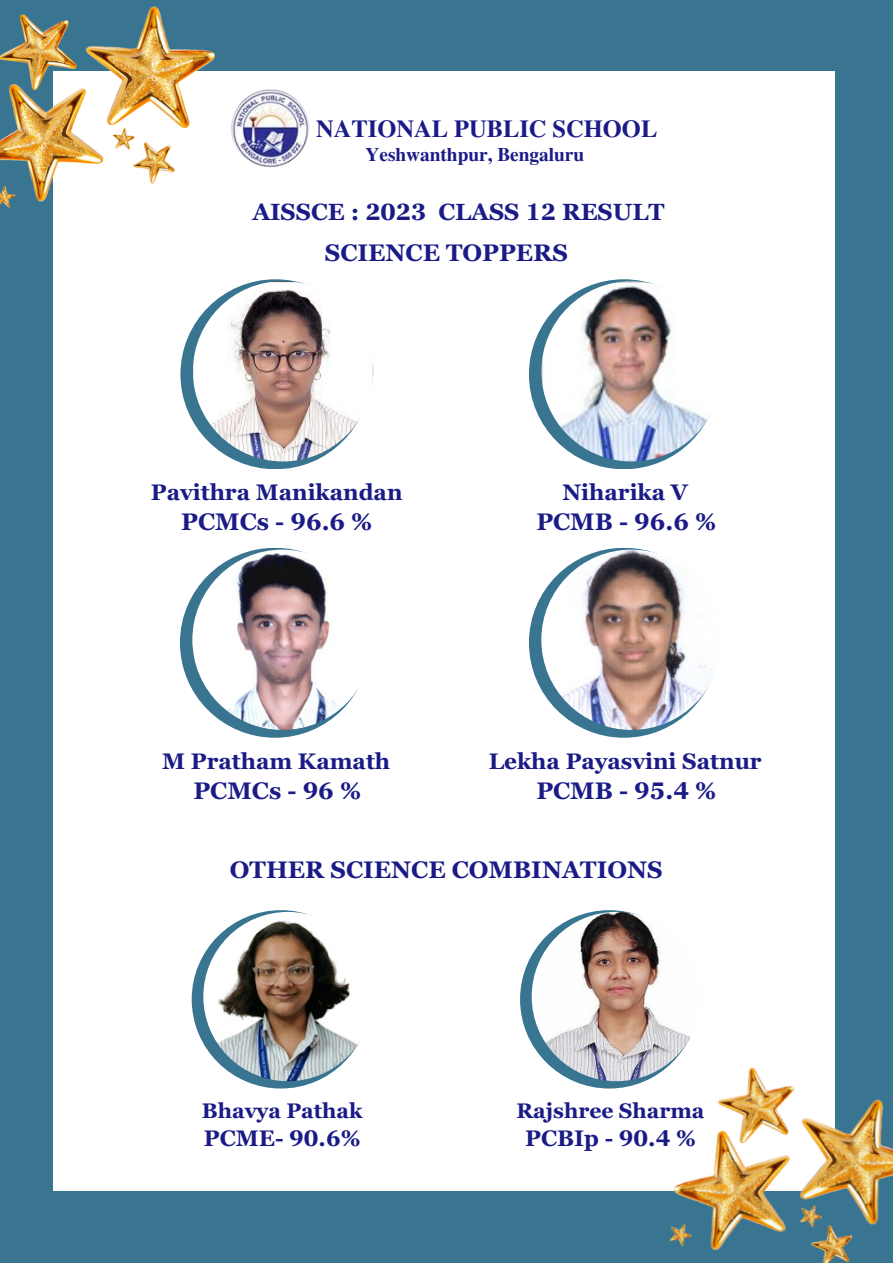
<style>
.page{position:relative;width:893px;height:1264px;background:#fff}
.page>*{position:absolute;margin:0;border:0;box-sizing:border-box;transform-origin:0 0}
.t1{font:700 24.45px "Te X Gyre Termes";color:#1a1b87}
.t2{font:700 24px "Georgia Pro";color:#1a1b87}
.t3{font:700 23.4px "Georgia Pro";color:#1a1b87}
.t4{font:700 22.5px "Georgia Pro";color:#1a1b87}
.t5{font:700 21.15px "Georgia Pro";color:#1a1b87}
.t6{font:700 19.35px "Te X Gyre Termes";color:#1a1b87}
</style>
<div class="page">
<div style="left:0;top:0;width:892px;height:1262px;background:#397591"></div>
<div style="left:53px;top:71px;width:781px;height:1119px;background:#fff"></div>
<div style="left:180px;top:279px;width:190px;height:190px;background:#397591;border-radius:50%"></div>
<img style="left:193px;top:281px;width:180px;height:180px;border-radius:50%">
<div style="left:529px;top:279px;width:189px;height:190px;background:#397591;border-radius:50%"></div>
<img style="left:541px;top:281px;width:180px;height:180px;border-radius:50%">
<div style="left:180px;top:547px;width:190px;height:190px;background:#397591;border-radius:50%"></div>
<img style="left:192px;top:549px;width:180px;height:181px;border-radius:50%">
<img style="left:0;top:6px;width:264px;height:202px">
<img style="left:600px;top:1004px;width:292px;height:258px">
<div style="left:529px;top:547px;width:189px;height:190px;background:#397591;border-radius:50%"></div>
<img style="left:541px;top:549px;width:180px;height:181px;border-radius:50%">
<div style="left:192px;top:910px;width:178px;height:178px;background:#397591;border-radius:50%"></div>
<img style="left:203px;top:911px;width:169px;height:170px;border-radius:50%">
<div style="left:520px;top:910px;width:178px;height:178px;background:#397591;border-radius:50%"></div>
<img style="left:531px;top:911px;width:170px;height:170px;border-radius:50%">
<img style="left:231px;top:89px;width:78px;height:78px;border-radius:50%">
<p class="t1" style="left:316px;top:110px;width:342px">NATIONAL PUBLIC SCHOOL</p>
<p class="t6" style="left:365px;top:139px;width:220px">Yeshwanthpur, Bengaluru</p>
<p class="t3" style="left:252px;top:199px;width:414px">AISSCE : 2023 CLASS 12 RESULT</p>
<p class="t2" style="left:325px;top:239px;width:244px">SCIENCE TOPPERS</p>
<p class="t4" style="left:151px;top:480px;width:253px">Pavithra Manikandan</p>
<p class="t2" style="left:181px;top:508px;width:192px">PCMCs - 96.6 %</p>
<p class="t4" style="left:562px;top:480px;width:127px">Niharika V</p>
<p class="t2" style="left:536px;top:508px;width:181px">PCMB - 96.6 %</p>
<p class="t4" style="left:162px;top:748px;width:229px">M Pratham Kamath</p>
<p class="t2" style="left:193px;top:776px;width:169px">PCMCs - 96 %</p>
<p class="t4" style="left:489px;top:748px;width:274px">Lekha Payasvini Satnur</p>
<p class="t2" style="left:536px;top:776px;width:181px">PCMB - 95.4 %</p>
<p class="t2" style="left:230px;top:856px;width:434px">OTHER SCIENCE COMBINATIONS</p>
<p class="t5" style="left:202px;top:1098px;width:162px">Bhavya Pathak</p>
<p class="t4" style="left:204px;top:1125px;width:158px">PCME- 90.6%</p>
<p class="t5" style="left:516px;top:1098px;width:189px">Rajshree Sharma</p>
<p class="t4" style="left:525px;top:1125px;width:172px">PCBIp - 90.4 %</p>
</div>
